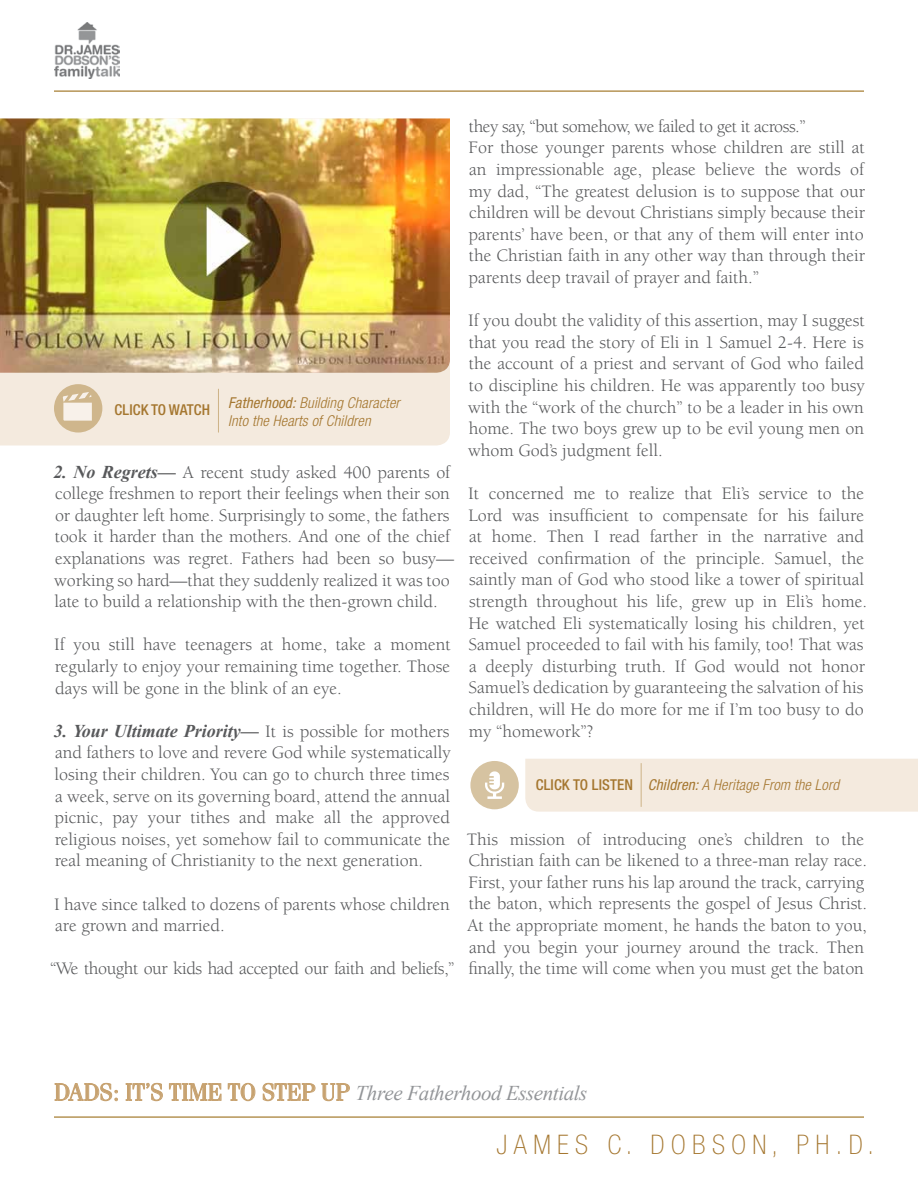
<style>
.page{position:relative;width:918px;height:1188px;background:#fff}
.page>*{position:absolute;margin:0;border:0;box-sizing:border-box;transform-origin:0 0}
.t1{font:100 condensed 27px "Helvetica Neue";letter-spacing:.24em;color:#a57730}
.t2{font:italic 21px "Times New Roman";letter-spacing:-.02em;color:#939598}
.t3{font:18px/21.6px "Berkeley";color:#58595b}
.t4{font:18px "Berkeley";letter-spacing:-.025em;color:#58595b}
.t5{font:italic 700 18px "Times New Roman";color:#58595b}
.t6{font:italic 300 condensed 15px/18px "Helvetica Neue";letter-spacing:.01em;color:#a57730}
.t7{font:500 condensed 15px "Helvetica Neue";letter-spacing:.01em;color:#a57730}
.s1{font-weight:400}
.s2{font-family:"Times New Roman";font-weight:700;font-style:italic}
.s3{font-family:"Berkeley";font-weight:400;font-style:normal}
.s4{font-family:"Fenice";font-style:normal;font-size:24px;color:#c7a270}
</style>
<div class="page">
<div style="left:525px;top:759px;width:393px;height:53px;background:#f4eade"></div>
<div style="left:0;top:373px;width:450px;height:73px;background:#f4eade"></div>
<img style="left:54px;top:22px;width:66px;height:57px">
<img style="left:0;top:118px;width:450px;height:255px">
<svg style="left:55px;top:1083px;width:63px;height:18px"></svg>
<svg style="left:126px;top:1083px;width:37px;height:18px"></svg>
<svg style="left:169px;top:1083px;width:52px;height:18px"></svg>
<svg style="left:228px;top:1083px;width:27px;height:18px"></svg>
<svg style="left:263px;top:1083px;width:52px;height:18px"></svg>
<svg style="left:321px;top:1084px;width:29px;height:17px"></svg>
<hr style="left:54px;top:1117px;width:810px;height:1px;background:#915e00">
<hr style="left:54px;top:91px;width:810px;height:1px;background:#915e00">
<div style="left:470px;top:761px;width:49px;height:48px;background:#d6c3a1;border-radius:50%"></div>
<svg style="left:485px;top:771px;width:19px;height:28px"></svg>
<div style="left:54px;top:384px;width:48px;height:49px;background:#cfb68c;border-radius:50%"></div>
<svg style="left:63px;top:392px;width:29px;height:29px"></svg>
<hr style="left:641px;top:763px;width:1px;height:44px;background:#915e00">
<hr style="left:218px;top:389px;width:1px;height:44px;background:#915e00">
<p class="t7" style="left:115px;top:400px;width:97px">CLICK TO WATCH</p>
<p class="t6" style="left:228px;top:394px;width:173px"><span class="s1">Fatherhood:</span> Building Character<br>Into the Hearts of Children</p>
<p class="t3" style="left:54px;top:462px;width:402px"><span class="s2">2. No Regrets—</span> A recent study asked 400 parents of college freshmen to report their feelings when their son or daughter left home. Surprisingly to some, the fathers took it harder than the mothers. And one of the chief explanations was regret. Fathers had been so busy— working so hard—that they suddenly realized it was too late to build a relationship with the then-grown child.</p>
<p class="t3" style="left:54px;top:634px;width:398px;text-align:justify">If you still have teenagers at home, take a moment regularly to enjoy your remaining time together. Those days will be gone in the blink of an eye.</p>
<p class="t5" style="left:54px;top:718px;width:397px">3. Your Ultimate Priority— <span class="s3">It is possible for mothers</span></p>
<p class="t3" style="left:55px;top:742px;width:398px;text-align:justify">and fathers to love and revere God while systematically losing their children. You can go to church three times a week, serve on its governing board, attend the annual picnic, pay your tithes and make all the approved religious noises, yet somehow fail to communicate the real meaning of Christianity to the next generation.</p>
<p class="t3" style="left:54px;top:894px;width:397px">I have since talked to dozens of parents whose children are grown and married.</p>
<p class="t4" style="left:50px;top:959px;width:406px">“We thought our kids had accepted our faith and beliefs,”</p>
<p class="t3" style="left:468px;top:116px;width:398px">they say, “but somehow, we failed to get it across.”<br>For those younger parents whose children are still at an impressionable age, please believe the words of my dad, “The greatest delusion is to suppose that our children will be devout Christians simply because their parents’ have been, or that any of them will enter into the Christian faith in any other way than through their parents deep travail of prayer and faith.”</p>
<p class="t3" style="left:468px;top:310px;width:398px;text-align:justify">If you doubt the validity of this assertion, may I suggest that you read the story of Eli in 1 Samuel 2-4. Here is the account of a priest and servant of God who failed to discipline his children. He was apparently too busy with the “work of the church” to be a leader in his own home. The two boys grew up to be evil young men on whom God’s judgment fell.</p>
<p class="t3" style="left:468px;top:483px;width:400px">It concerned me to realize that Eli’s service to the Lord was insufficient to compensate for his failure at home. Then I read farther in the narrative and received confirmation of the principle. Samuel, the saintly man of God who stood like a tower of spiritual strength throughout his life, grew up in Eli’s home.<br>He watched Eli systematically losing his children, yet Samuel proceeded to fail with his family, too! That was a deeply disturbing truth. If God would not honor Samuel’s dedication by guaranteeing the salvation of his children, will He do more for me if I’m too busy to do my “homework”?</p>
<p class="t7" style="left:536px;top:775px;width:99px">CLICK TO LISTEN</p>
<p class="t6" style="left:648px;top:775px;width:193px"><span class="s1">Children:</span> A Heritage From the Lord</p>
<p class="t3" style="left:467px;top:829px;width:402px">This mission of introducing one’s children to the Christian faith can be likened to a three-man relay race.<br>First, your father runs his lap around the track, carrying the baton, which represents the gospel of Jesus Christ.<br>At the appropriate moment, he hands the baton to you, and you begin your journey around the track. Then finally, the time will come when you must get the baton</p>
<p class="t2" style="left:54px;top:1079px;width:535px"><span class="s4">DADS: IT’S TIME TO STEP UP</span> Three Fatherhood Essentials</p>
<h1 class="t1" style="left:496px;top:1129px;width:379px">JAMES C. DOBSON, PH.D.</h1>
</div>
